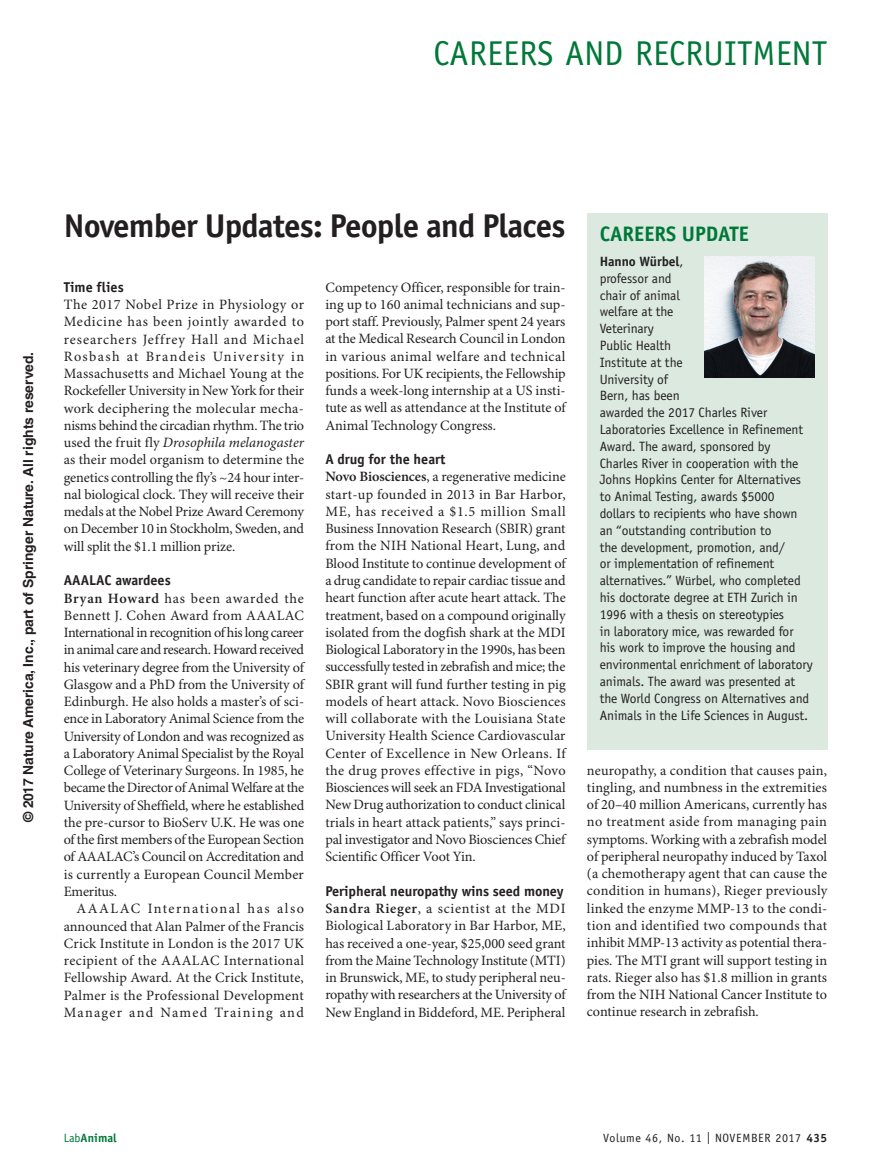
<style>
.page{position:relative;width:891px;height:1175px;background:#fff}
.page>*{position:absolute;margin:0;border:0;box-sizing:border-box;transform-origin:0 0}
.t1{font:34.5px "Officina Sans Std";letter-spacing:.005em;color:#007839}
.t2{font:700 33px "Officina Sans Std";letter-spacing:-.025em;color:#231f20}
.t3{font:14.25px/17.2px "Minion Pro";letter-spacing:-.005em;color:#231f20;text-align:justify}
.t4{font:700 14.25px "Officina Sans Std";letter-spacing:-.005em;color:#231f20}
.t5{font:700 13.95px "Helvetica LT Std";color:#231f20}
.t6{font:13.5px/16.8px "Officina Sans Std";letter-spacing:-.005em;color:#231f20}
.t7{font:12px "Officina Sans Std";letter-spacing:.05em;color:#231f20}
.t8{font:700 12px "Officina Sans Std";color:#007839}
.s1{font-weight:700}
.s2{font-family:"Times New Roman";color:#262626}
.s3{font-weight:600}
.s4{font-style:italic}
.s5{font-weight:400}
.s6{font-family:"Officina Serif Std";font-weight:700}
</style>
<div class="page">
<div style="left:587px;top:213px;width:240px;height:536px;background:#dbe9df"></div>
<img style="left:705px;top:257px;width:109px;height:121px">
<h1 class="t1" style="left:434px;top:33px;width:395px">CAREERS AND RECRUITMENT</h1>
<p class="t5" style="left:20px;top:822px;width:472px;rotate:-90deg">© 2017 Nature America, Inc., part of Springer Nature. All rights reserved.</p>
<h2 class="t2" style="left:64px;top:205px;width:687px">November Updates: People and Places <sub>CAREERS</sub> <sub>UPDATE</sub></h2>
<p class="t6" style="left:600px;top:253px;width:215px"><span class="s1">Hanno Würbel</span>,<br>professor and<br>chair of animal<br>welfare at the<br>Veterinary<br>Public Health<br>Institute at the<br>University of<br>Bern, has been<br>awarded the 2017 Charles River<br>Laboratories Excellence in Refinement<br>Award. The award, sponsored by<br>Charles River in cooperation with the<br>Johns Hopkins Center for Alternatives to Animal Testing, awards $5000 dollars to recipients who have shown an “outstanding contribution to<br>the development, promotion, and/<br>or implementation of refinement alternatives.” W<span class="s2">ü</span>rbel, who completed his doctorate degree at ETH Zurich in<br>1996 with a thesis on stereotypies<br>in laboratory mice, was rewarded for his work to improve the housing and environmental enrichment of laboratory animals. The award was presented at the World Congress on Alternatives and<br>Animals in the Life Sciences in August.</p>
<p class="t3" style="left:325px;top:279px;width:242px">Competency Officer, responsible for train&shy;ing up to 160 animal technicians and sup&shy;port staff. Previously, Palmer spent 24 years at the Medical Research Council in London in various animal welfare and technical positions. For UK recipients, the Fellowship funds a week-long internship at a US insti&shy;tute as well as attendance at the Institute of Animal Technology Congress.</p>
<p class="t4" style="left:325px;top:450px;width:122px">A drug for the heart</p>
<p class="t3" style="left:325px;top:469px;width:242px"><span class="s3">Novo Biosciences</span>, a regenerative medicine start-up founded in 2013 in Bar Harbor, ME, has received a $1.5 million Small Business Innovation Research (SBIR) grant from the NIH National Heart, Lung, and Blood Institute to continue development of a drug candidate to repair cardiac tissue and heart function after acute heart attack. The treatment, based on a compound originally isolated from the dogfish shark at the MDI Biological Laboratory in the 1990s, has been successfully tested in zebrafish and mice; the SBIR grant will fund further testing in pig models of heart attack. Novo Biosciences will collaborate with the Louisiana State University Health Science Cardiovascular Center of Excellence in New Orleans. If the drug proves effective in pigs, “Novo Biosciences will seek an FDA Investigational New Drug authorization to conduct clinical trials in heart attack patients,” says princi&shy;pal investigator and Novo Biosciences Chief Scientific Officer Voot Yin.</p>
<p class="t4" style="left:325px;top:882px;width:240px">Peripheral neuropathy wins seed money</p>
<p class="t3" style="left:325px;top:900px;width:242px"><span class="s3">Sandra Rieger</span>, a scientist at the MDI Biological Laboratory in Bar Harbor, ME, has received a one-year, $25,000 seed grant from the Maine Technology Institute (MTI) in Brunswick, ME, to study peripheral neu&shy;ropathy with researchers at the University of New England in Biddeford, ME. Peripheral</p>
<p class="t4" style="left:64px;top:278px;width:61px">Time flies</p>
<p class="t3" style="left:64px;top:296px;width:242px">The 2017 Nobel Prize in Physiology or Medicine has been jointly awarded to researchers Jeffrey Hall and Michael Rosbash at Brandeis University in Massachusetts and Michael Young at the Rockefeller University in New York for their work deciphering the molecular mecha&shy;nisms behind the circadian rhythm. The trio used the fruit fly <span class="s4">Drosophila melanogaster </span>as their model organism to determine the genetics controlling the fly’s ~24 hour inter&shy;nal biological clock. They will receive their medals at the Nobel Prize Award Ceremony on December 10 in Stockholm, Sweden, and will split the $1.1 million prize.</p>
<p class="t4" style="left:64px;top:571px;width:109px">AAALAC awardees</p>
<p class="t3" style="left:64px;top:590px;width:242px"><span class="s3">Bryan Howard</span> has been awarded the Bennett J. Cohen Award from AAALAC International in recognition of his long career in animal care and research. Howard received his veterinary degree from the University of Glasgow and a PhD from the University of Edinburgh. He also holds a master’s of sci&shy;ence in Laboratory Animal Science from the University of London and was recognized as a Laboratory Animal Specialist by the Royal College of Veterinary Surgeons. In 1985, he became the Director of Animal Welfare at the University of Sheffield, where he established the pre-cursor to BioServ U.K. He was one of the first members of the European Section of AAALAC’s Council on Accreditation and is currently a European Council Member Emeritus.</p>
<p class="t3" style="left:64px;top:900px;width:242px;text-indent:13px">AAALAC International has also announced that Alan Palmer of the Francis Crick Institute in London is the 2017 UK recipient of the AAALAC International Fellowship Award. At the Crick Institute, Palmer is the Professional Development Manager and Named Training and</p>
<p class="t3" style="left:587px;top:762px;width:242px">neuropathy, a condition that causes pain, tingling, and numbness in the extremities of 20–40 million Americans, currently has no treatment aside from managing pain symptoms. Working with a zebrafish model of peripheral neuropathy induced by Taxol (a chemotherapy agent that can cause the condition in humans), Rieger previously linked the enzyme MMP-13 to the condi&shy;tion and identified two compounds that inhibit MMP-13 activity as potential thera&shy;pies. The MTI grant will support testing in rats. Rieger also has $1.8 million in grants from the NIH National Cancer Institute to continue research in zebrafish.</p>
<p class="t8" style="left:64px;top:1130px;width:54px"><span class="s5">Lab</span>Animal</p>
<p class="t7" style="left:603px;top:1131px;width:225px">Volume 46, No. 11 | NOVEMBER 2017 <span class="s6">435</span></p>
</div>
